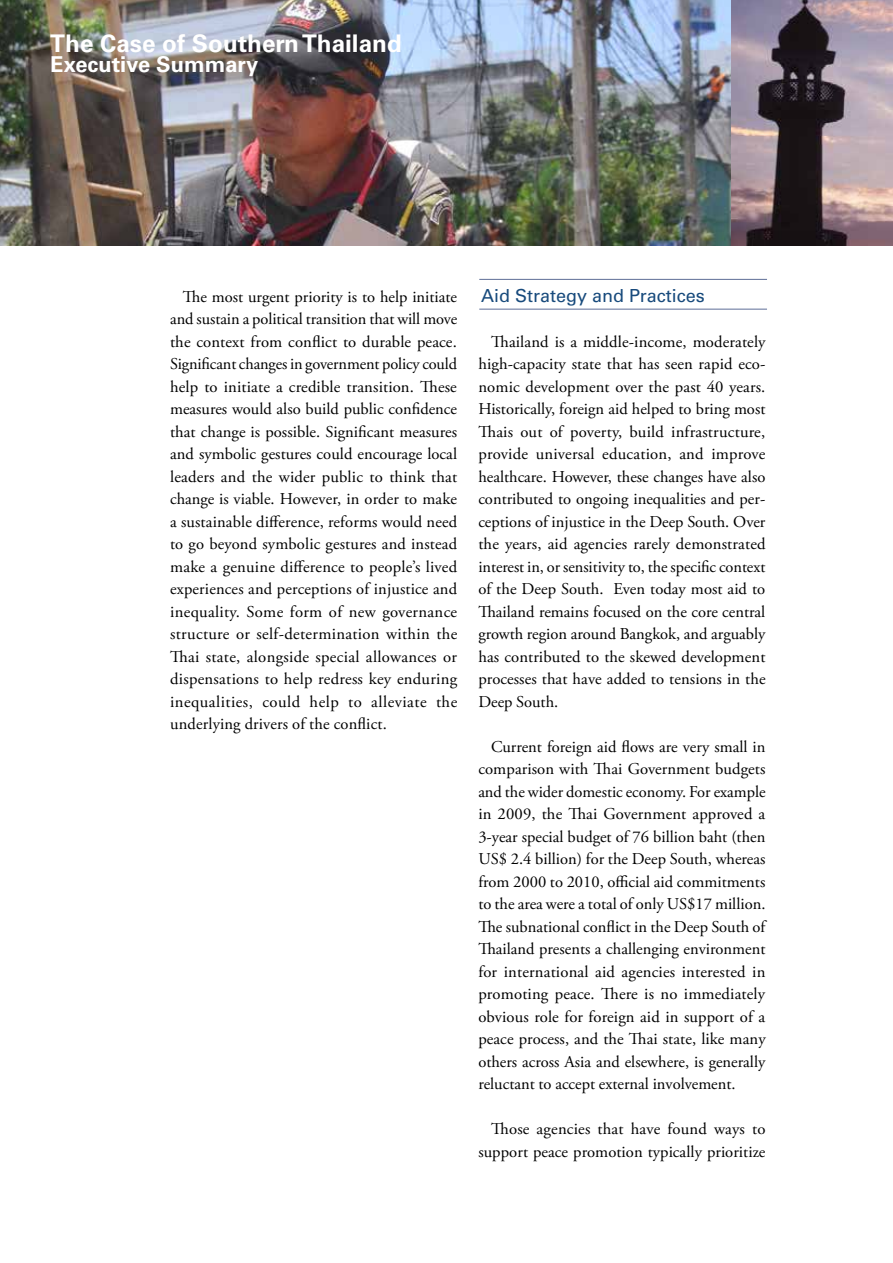
<style>
.page{position:relative;width:893px;height:1263px;background:#fff}
.page>*{position:absolute;margin:0;border:0;box-sizing:border-box;transform-origin:0 0}
.t1{font:700 24.3px "Univers LT Std";color:#fff}
.t2{font:700 21.9px "Univers LT Std";color:#fff}
.t3{font:18px "Univers LT Std";color:#174a7c}
.t4{font:16.5px/22.5px "Adobe Garamond Pro";letter-spacing:.005em;color:#000;text-align:justify}
</style>
<div class="page">
<img style="left:0;top:0;width:731px;height:245px">
<img style="left:731px;top:0;width:162px;height:245px">
<hr style="left:479px;top:279px;width:288px;height:1px;background:#5e6e97">
<hr style="left:479px;top:309px;width:288px;height:1px;background:#5e6e97">
<h1 class="t1" style="left:50px;top:29px;width:353px">The Case of Southern Thailand</h1>
<h2 class="t2" style="left:50px;top:51px;width:209px">Executive Summary</h2>
<p class="t4" style="left:170px;top:286px;width:289px;text-indent:13px">The most urgent priority is to help initiate and sustain a political transition that will move the context from conflict to durable peace.<br>Significant changes in government policy could help to initiate a credible transition. These measures would also build public confidence that change is possible. Significant measures and symbolic gestures could encourage local leaders and the wider public to think that change is viable. However, in order to make a sustainable difference, reforms would need to go beyond symbolic gestures and instead make a genuine difference to people’s lived experiences and perceptions of injustice and inequality. Some form of new governance structure or self-determination within the Thai state, alongside special allowances or dispensations to help redress key enduring inequalities, could help to alleviate the underlying drivers of the conflict.</p>
<p class="t3" style="left:481px;top:284px;width:225px">Aid Strategy and Practices</p>
<p class="t4" style="left:478px;top:331px;width:289px;text-indent:13px">Thailand is a middle-income, moderately high-capacity state that has seen rapid eco&shy;nomic development over the past 40 years.<br>Historically, foreign aid helped to bring most Thais out of poverty, build infrastructure, provide universal education, and improve healthcare. However, these changes have also contributed to ongoing inequalities and per&shy;ceptions of injustice in the Deep South. Over the years, aid agencies rarely demonstrated interest in, or sensitivity to, the specific context of the Deep South. Even today most aid to Thailand remains focused on the core central growth region around Bangkok, and arguably has contributed to the skewed development processes that have added to tensions in the Deep South.</p>
<p class="t4" style="left:478px;top:736px;width:289px;text-indent:13px">Current foreign aid flows are very small in comparison with Thai Government budgets and the wider domestic economy. For example in 2009, the Thai Government approved a 3-year special budget of 76 billion baht (then US$ 2.4 billion) for the Deep South, whereas from 2000 to 2010, official aid commitments to the area were a total of only US$17 million.<br>The subnational conflict in the Deep South of Thailand presents a challenging environment for international aid agencies interested in promoting peace. There is no immediately obvious role for foreign aid in support of a peace process, and the Thai state, like many others across Asia and elsewhere, is generally reluctant to accept external involvement.</p>
<p class="t4" style="left:478px;top:1118px;width:289px;text-align:right">Those agencies that have found ways to support peace promotion typically prioritize</p>
</div>
